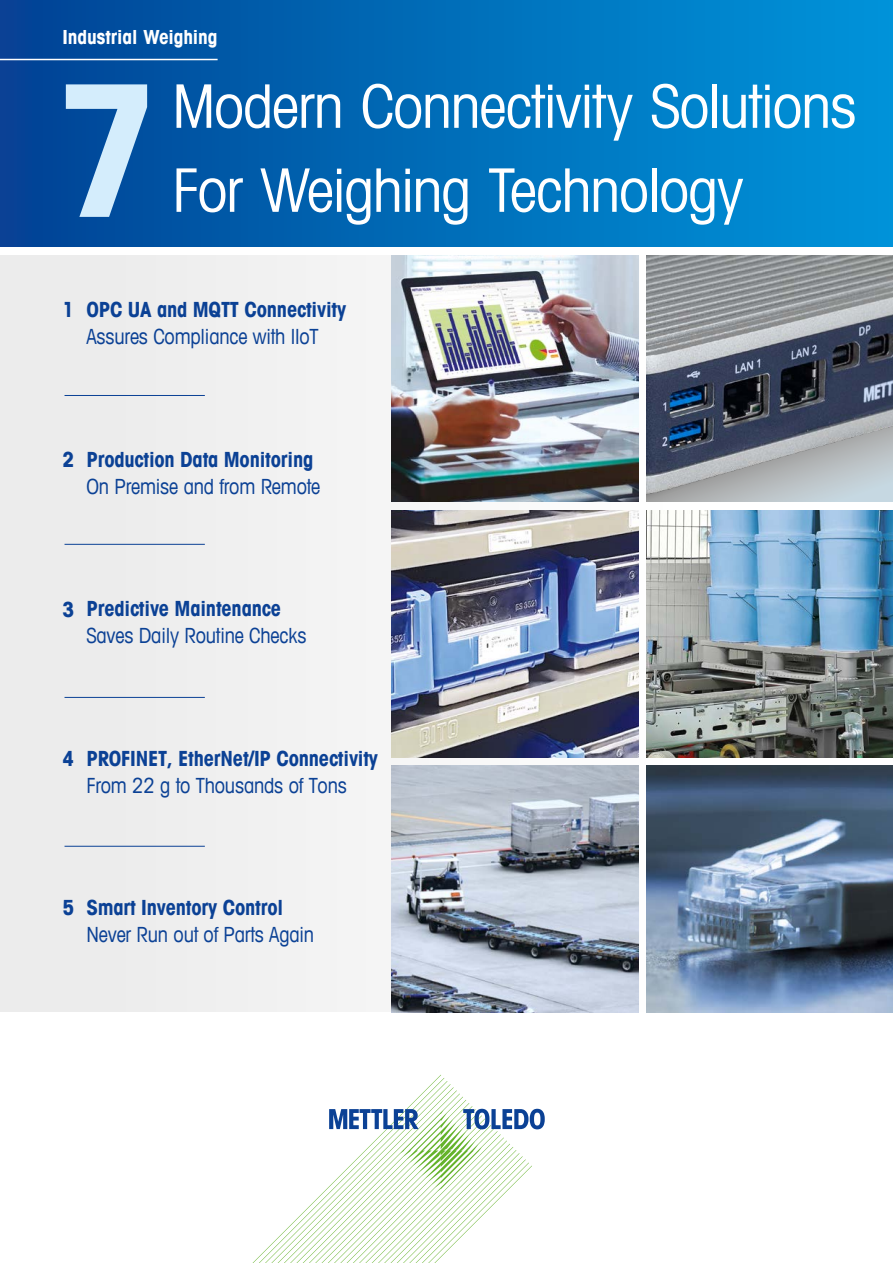
<style>
.page{position:relative;width:893px;height:1263px;background:#fff}
.page>*{position:absolute;margin:0;border:0;box-sizing:border-box;transform-origin:0 0}
.t1{font:700 condensed 183px "Avant Garde Com";color:#d4edfc}
.t2{font:condensed 60px/84px "Avant Garde Com";letter-spacing:-.02em;color:#fff}
.t3{font:700 condensed 21px "Avant Garde Com";letter-spacing:-.01em;color:#0b4195}
.t4{font:condensed 21px "Avant Garde Com";letter-spacing:-.01em;color:#0b4195}
.t5{font:700 condensed 19.5px "Avant Garde Com";letter-spacing:-.005em;color:#fff}
</style>
<div class="page">
<div style="left:0;top:0;width:893px;height:247px;background:linear-gradient(to right,#024395,#0095db)"></div>
<div style="left:0;top:255px;width:662px;height:757px;background:#ececec"></div>
<hr style="left:65px;top:395px;width:140px;height:1px;background:#0b4195">
<hr style="left:65px;top:846px;width:140px;height:1px;background:#0b4195">
<hr style="left:65px;top:697px;width:140px;height:1px;background:#0b4195">
<hr style="left:65px;top:544px;width:140px;height:1px;background:#0b4195">
<svg style="left:252px;top:1075px;width:293px;height:188px"></svg>
<img style="left:392px;top:255px;width:247px;height:247px">
<img style="left:392px;top:510px;width:247px;height:247px">
<img style="left:646px;top:255px;width:247px;height:247px">
<img style="left:646px;top:510px;width:247px;height:247px">
<img style="left:392px;top:766px;width:247px;height:246px">
<img style="left:646px;top:766px;width:247px;height:246px">
<hr style="left:0;top:59px;width:218px;height:1px;background:#fff">
<p class="t5" style="left:62px;top:24px;width:157px">Industrial Weighing</p>
<h1 class="t1" style="left:56px;top:34px;width:103px">7</h1>
<h2 class="t2" style="left:172px;top:63px;width:686px">Modern Connectivity Solutions<br>For Weighing Technology</h2>
<p class="t3" style="left:63px;top:296px;width:13px">1</p>
<p class="t3" style="left:86px;top:296px;width:261px">OPC UA and MQTT Connectivity</p>
<p class="t4" style="left:86px;top:324px;width:234px">Assures Compliance with IIoT</p>
<p class="t3" style="left:63px;top:446px;width:13px">2</p>
<p class="t3" style="left:86px;top:446px;width:228px">Production Data Monitoring</p>
<p class="t4" style="left:86px;top:473px;width:235px">On Premise and from Remote</p>
<p class="t3" style="left:63px;top:596px;width:13px">3</p>
<p class="t3" style="left:86px;top:595px;width:196px">Predictive Maintenance</p>
<p class="t4" style="left:86px;top:623px;width:222px">Saves Daily Routine Checks</p>
<p class="t3" style="left:63px;top:745px;width:13px">4</p>
<p class="t3" style="left:86px;top:745px;width:293px">PROFINET, EtherNet/IP Connectivity</p>
<p class="t4" style="left:86px;top:772px;width:262px">From 22 g to Thousands of Tons</p>
<p class="t3" style="left:63px;top:894px;width:222px">5 Smart Inventory Control</p>
<p class="t4" style="left:86px;top:922px;width:229px">Never Run out of Parts Again</p>
</div>
